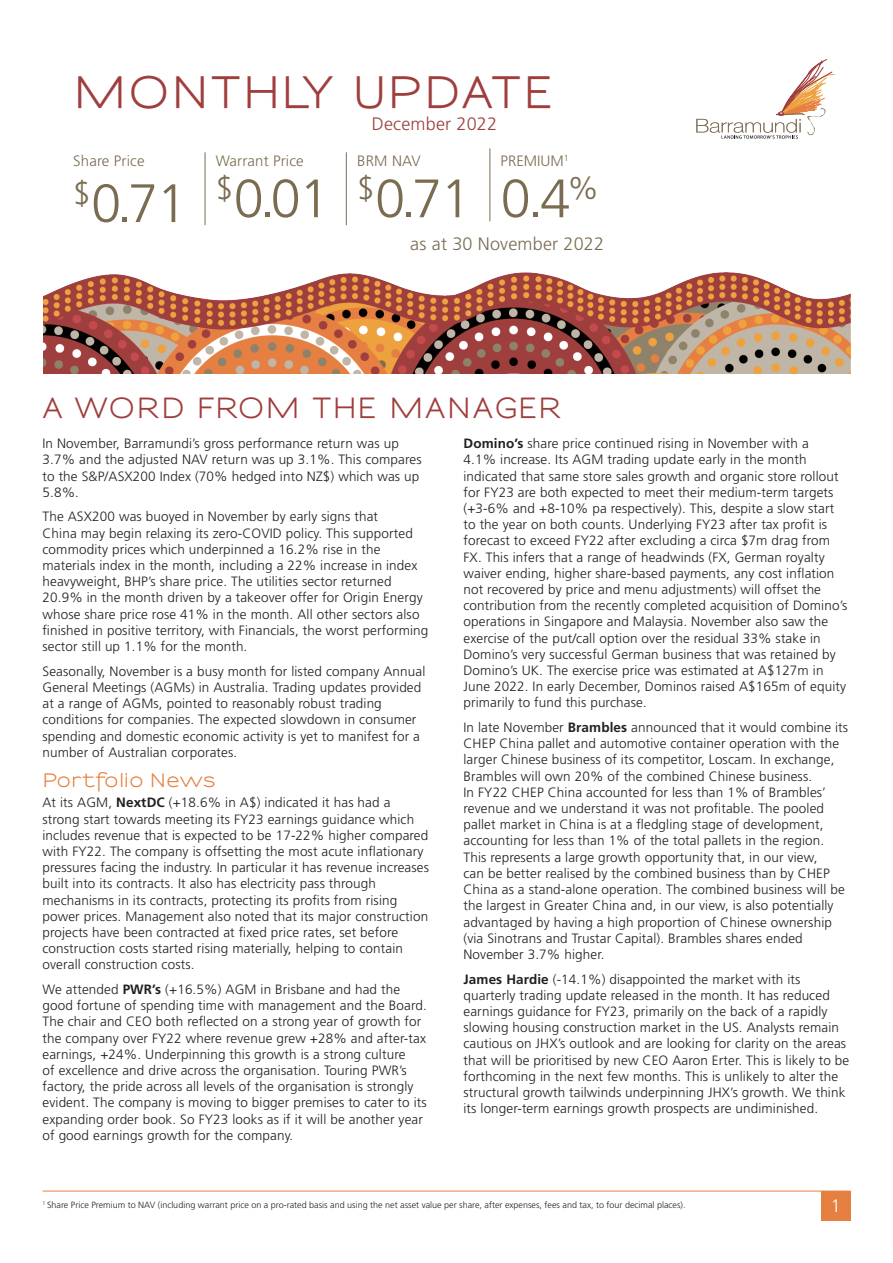
<style>
.page{position:relative;width:893px;height:1263px;background:#fff}
.page>*{position:absolute;margin:0;border:0;box-sizing:border-box;transform-origin:0 0}
.t1{font:300 54px "Frutiger LT Std";color:#7a6c51}
.t2{font:700 42px "Sansumi";letter-spacing:.055em;color:#9f3e3d}
.t3{font:300 31.5px "Frutiger LT Std";color:#7a6c51}
.t4{font:700 27px "Sansumi";letter-spacing:.06em;color:#9f3e3d}
.t5{font:300 18px "Frutiger LT Std";letter-spacing:.01em;color:#7a6c51}
.t6{font:700 18px "Sansumi";letter-spacing:.05em;color:#e68041}
.t7{font:300 18px "Frutiger LT Std";letter-spacing:.01em;color:#9f3e3d}
.t8{font:300 18px "Frutiger LT Std";color:#fff}
.t9{font:300 15px "Frutiger LT Std";letter-spacing:.01em;color:#7a6c51}
.t10{font:300 13.5px/16.2px "Frutiger LT Std";letter-spacing:.01em;color:#231f20}
.t11{font:300 9px "Frutiger LT Std";color:#231f20}
.s1{font-weight:700}
</style>
<div class="page">
<hr style="left:43px;top:1191px;width:807px;height:1px;background:#e68041">
<div style="left:821px;top:1191px;width:29px;height:29px;background:#e68041"></div>
<img style="left:43px;top:74px;width:807px;height:299px">
<svg style="left:696px;top:59px;width:138px;height:80px"></svg>
<hr style="left:205px;top:152px;width:1px;height:73px;background:#7a6c51">
<hr style="left:346px;top:152px;width:1px;height:73px;background:#7a6c51">
<hr style="left:489px;top:148px;width:1px;height:73px;background:#7a6c51">
<h2 class="t2" style="left:73px;top:70px;width:481px">MONTHLY UPDATE</h2>
<h3 class="t7" style="left:372px;top:114px;width:127px">December 2022</h3>
<p class="t9" style="left:216px;top:153px;width:89px">Warrant Price</p>
<h3 class="t3" style="left:216px;top:171px;width:19px">$</h3>
<p class="t9" style="left:73px;top:152px;width:73px">Share Price</p>
<p class="t9" style="left:501px;top:153px;width:70px">PREMIUM<sup>1</sup></p>
<h1 class="t1" style="left:501px;top:168px;width:100px">0.4<sup>%</sup></h1>
<h3 class="t5" style="left:410px;top:233px;width:195px">as at 30 November 2022</h3>
<p class="t9" style="left:357px;top:153px;width:65px">BRM NAV</p>
<h1 class="t1" style="left:357px;top:168px;width:115px"><sup>$</sup>0.71</h1>
<h1 class="t1" style="left:73px;top:170px;width:257px"><sup>$</sup>0.71 0.01</h1>
<h3 class="t4" style="left:44px;top:393px;width:517px">A WORD FROM THE MANAGER</h3>
<p class="t10" style="left:43px;top:436px;width:381px">In November, Barramundi’s gross performance return was up 3.7% and the adjusted NAV return was up 3.1%. This compares to the S&amp;P/ASX200 Index (70% hedged into NZ$) which was up 5.8%.</p>
<p class="t10" style="left:43px;top:509px;width:387px">The ASX200 was buoyed in November by early signs that<br>China may begin relaxing its zero-COVID policy. This supported commodity prices which underpinned a 16.2% rise in the materials index in the month, including a 22% increase in index heavyweight, BHP’s share price. The utilities sector returned 20.9% in the month driven by a takeover offer for Origin Energy whose share price rose 41% in the month. All other sectors also finished in positive territory, with Financials, the worst performing sector still up 1.1% for the month.</p>
<p class="t10" style="left:43px;top:663px;width:384px">Seasonally, November is a busy month for listed company Annual General Meetings (AGMs) in Australia. Trading updates provided at a range of AGMs, pointed to reasonably robust trading conditions for companies. The expected slowdown in consumer spending and domestic economic activity is yet to manifest for a number of Australian corporates.</p>
<h3 class="t6" style="left:43px;top:770px;width:174px">Portfolio News</h3>
<p class="t10" style="left:43px;top:795px;width:388px">At its AGM, <span class="s1">NextDC</span> (+18.6% in A$) indicated it has had a strong start towards meeting its FY23 earnings guidance which includes revenue that is expected to be 17-22% higher compared with FY22. The company is offsetting the most acute inflationary pressures facing the industry. In particular it has revenue increases built into its contracts. It also has electricity pass through mechanisms in its contracts, protecting its profits from rising power prices. Management also noted that its major construction projects have been contracted at fixed price rates, set before construction costs started rising materially, helping to contain overall construction costs.</p>
<p class="t10" style="left:43px;top:981px;width:386px">We attended <span class="s1">PWR’s</span> (+16.5%) AGM in Brisbane and had the good fortune of spending time with management and the Board.<br>The chair and CEO both reflected on a strong year of growth for the company over FY22 where revenue grew +28% and after-tax earnings, +24%. Underpinning this growth is a strong culture<br>of excellence and drive across the organisation. Touring PWR’s factory, the pride across all levels of the organisation is strongly evident. The company is moving to bigger premises to cater to its expanding order book. So FY23 looks as if it will be another year of good earnings growth for the company.</p>
<p class="t10" style="left:463px;top:436px;width:385px"><span class="s1">Domino’s</span> share price continued rising in November with a<br>4.1% increase. Its AGM trading update early in the month indicated that same store sales growth and organic store rollout for FY23 are both expected to meet their medium-term targets (+3-6% and +8-10% pa respectively). This, despite a slow start to the year on both counts. Underlying FY23 after tax profit is forecast to exceed FY22 after excluding a circa $7m drag from FX. This infers that a range of headwinds (FX, German royalty waiver ending, higher share-based payments, any cost inflation not recovered by price and menu adjustments) will offset the contribution from the recently completed acquisition of Domino’s operations in Singapore and Malaysia. November also saw the exercise of the put/call option over the residual 33% stake in Domino’s very successful German business that was retained by Domino’s UK. The exercise price was estimated at A$127m in June 2022. In early December, Dominos raised A$165m of equity primarily to fund this purchase.</p>
<p class="t10" style="left:463px;top:719px;width:386px">In late November <span class="s1">Brambles</span> announced that it would combine its CHEP China pallet and automotive container operation with the larger Chinese business of its competitor, Loscam. In exchange, Brambles will own 20% of the combined Chinese business.<br>In FY22 CHEP China accounted for less than 1% of Brambles’ revenue and we understand it was not profitable. The pooled pallet market in China is at a fledgling stage of development, accounting for less than 1% of the total pallets in the region.<br>This represents a large growth opportunity that, in our view,<br>can be better realised by the combined business than by CHEP China as a stand-alone operation. The combined business will be the largest in Greater China and, in our view, is also potentially advantaged by having a high proportion of Chinese ownership (via Sinotrans and Trustar Capital). Brambles shares ended November 3.7% higher.</p>
<p class="t10" style="left:463px;top:971px;width:387px"><span class="s1">James Hardie</span> (-14.1%) disappointed the market with its quarterly trading update released in the month. It has reduced earnings guidance for FY23, primarily on the back of a rapidly slowing housing construction market in the US. Analysts remain cautious on JHX’s outlook and are looking for clarity on the areas that will be prioritised by new CEO Aaron Erter. This is likely to be forthcoming in the next few months. This is unlikely to alter the structural growth tailwinds underpinning JHX’s growth. We think its longer-term earnings growth prospects are undiminished.</p>
<p class="t11" style="left:43px;top:1200px;width:645px"><sup>1</sup> Share Price Premium to NAV (including warrant price on a pro-rated basis and using the net asset value per share, after expenses, fees and tax, to four decimal places).</p>
<h3 class="t8" style="left:831px;top:1196px;width:12px">1</h3>
</div>
